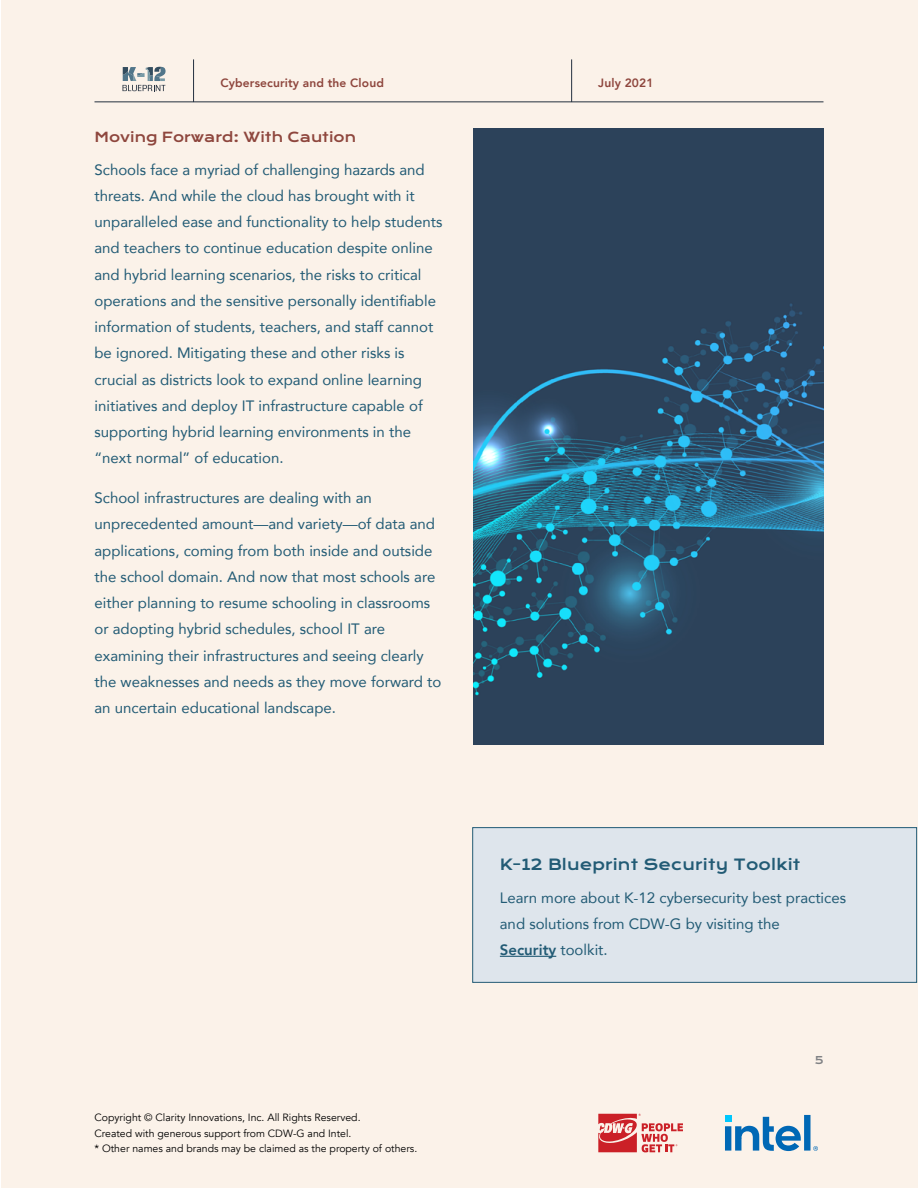
<style>
.page{position:relative;width:918px;height:1188px;background:#fff}
.page>*{position:absolute;margin:0;border:0;box-sizing:border-box;transform-origin:0 0}
.t1{font:15px/26.2px "Avenir";color:#225b75}
.t2{font:15px "Krona One";letter-spacing:.01em;color:#225b75}
.t3{font:13.5px "Krona One";color:#8e463d}
.t4{font:800 12px "Avenir";letter-spacing:.01em;color:#8e463d}
.t5{font:10.5px/15.8px "Avenir";color:#000}
.t6{font:10.5px "Krona One";color:#808285}
.s1{font-weight:800}
</style>
<div class="page">
<div style="left:1px;top:0;width:916px;height:1188px;background:#fbefe4"></div>
<div style="left:473px;top:828px;width:444px;height:154px;background:#dee5ec"></div>
<hr style="left:500px;top:956px;width:56px;height:1px;background:#225b75">
<div style="left:472px;top:827px;width:445px;height:156px;border:1px solid #225b75"></div>
<img style="left:474px;top:128px;width:350px;height:617px">
<svg style="left:123px;top:67px;width:43px;height:24px"></svg>
<hr style="left:193px;top:59px;width:1px;height:43px;background:#24303f">
<hr style="left:94px;top:102px;width:730px;height:1px;background:#24303f">
<hr style="left:571px;top:59px;width:1px;height:43px;background:#24303f">
<svg style="left:725px;top:1115px;width:93px;height:36px"></svg>
<svg style="left:598px;top:1114px;width:85px;height:38px"></svg>
<p class="t4" style="left:221px;top:72px;width:165px">Cybersecurity and the Cloud</p>
<p class="t4" style="left:598px;top:72px;width:57px">July 2021</p>
<p class="t3" style="left:94px;top:128px;width:263px">Moving Forward: With Caution</p>
<p class="t1" style="left:94px;top:156px;width:349px">Schools face a myriad of challenging hazards and threats. And while the cloud has brought with it unparalleled ease and functionality to help students and teachers to continue education despite online and hybrid learning scenarios, the risks to critical operations and the sensitive personally identifiable information of students, teachers, and staff cannot be ignored. Mitigating these and other risks is crucial as districts look to expand online learning initiatives and deploy IT infrastructure capable of supporting hybrid learning environments in the “next normal” of education.</p>
<p class="t1" style="left:94px;top:484px;width:348px">School infrastructures are dealing with an unprecedented amount—and variety—of data and applications, coming from both inside and outside the school domain. And now that most schools are either planning to resume schooling in classrooms or adopting hybrid schedules, school IT are examining their infrastructures and seeing clearly the weaknesses and needs as they move forward to an uncertain educational landscape.</p>
<p class="t5" style="left:94px;top:1110px;width:324px">Copyright © Clarity Innovations, Inc. All Rights Reserved.<br>Created with generous support from CDW-G and Intel.<br>* Other names and brands may be claimed as the property of others.</p>
<p class="t2" style="left:500px;top:855px;width:302px">K-12 Blueprint Security Toolkit</p>
<p class="t1" style="left:500px;top:884px;width:348px">Learn more about K-12 cybersecurity best practices and solutions from CDW-G by visiting the<br><span class="s1">Security</span> toolkit.</p>
<p class="t6" style="left:815px;top:1053px;width:10px">5</p>
</div>
